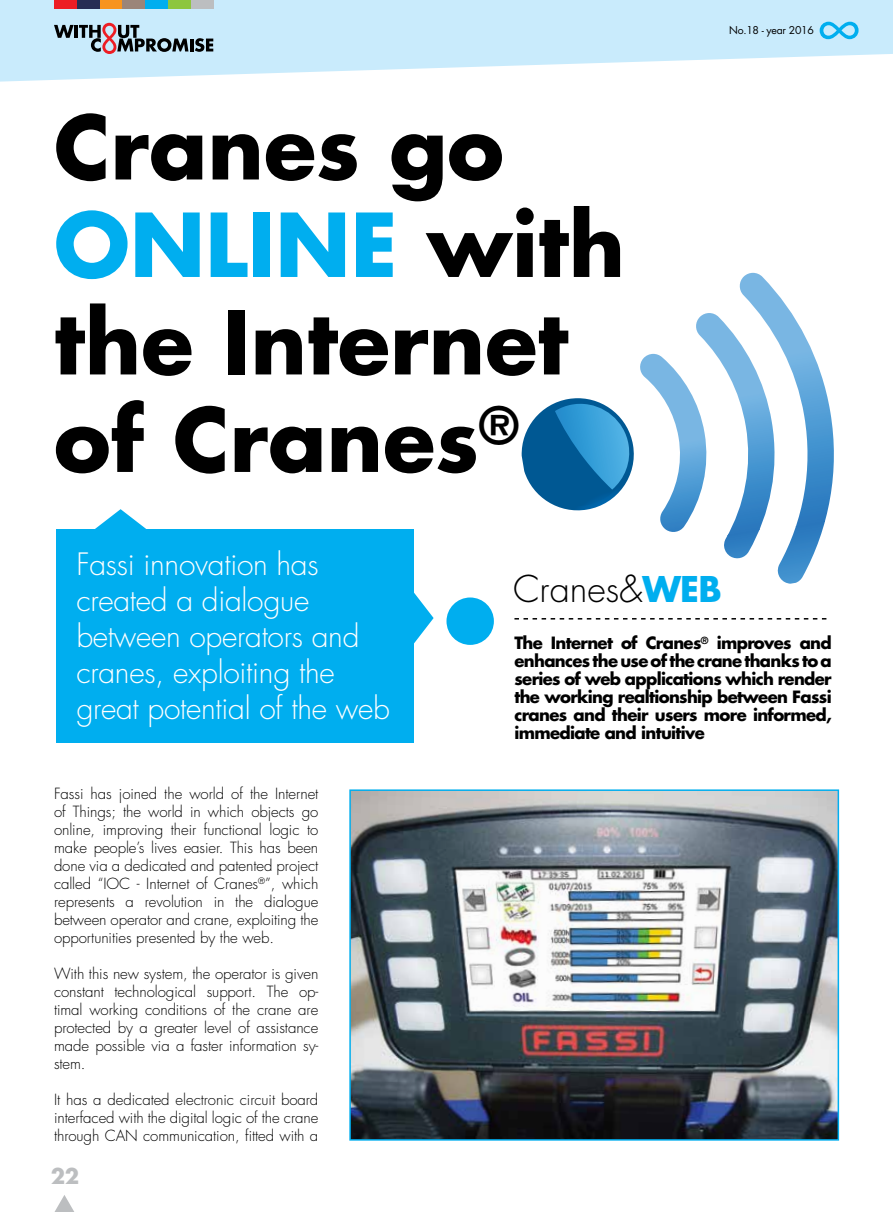
<style>
.page{position:relative;width:893px;height:1212px;background:#fff}
.page>*{position:absolute;margin:0;border:0;box-sizing:border-box;transform-origin:0 0}
.t1{font:700 85.5px/97.5px "Futura";color:#000}
.t2{font:300 36px "Futura";color:#000}
.t3{font:300 30px/36px "Futura";letter-spacing:-.01em;color:#fff}
.t4{font:700 21px "Futura";color:#bcbec0}
.t5{font:700 16.5px/18px "Futura";letter-spacing:-.04em;color:#000;text-align:justify}
.t6{font:300 15px/18px "Futura";letter-spacing:-.005em;color:#000;text-align:justify}
.t7{font:10.5px "Futura";letter-spacing:-.025em;color:#000}
.s1{color:#00aeef}
.s2{font-weight:700;font-size:34.5px;color:#00aeef}
</style>
<div class="page">
<svg style="left:0;top:0;width:893px;height:82px;fill:#c9ebfc"></svg>
<div style="left:54px;top:0;width:23px;height:9px;background:#ed1d24"></div>
<div style="left:77px;top:0;width:23px;height:9px;background:#272e54"></div>
<div style="left:100px;top:0;width:23px;height:9px;background:#f7941e"></div>
<div style="left:122px;top:0;width:23px;height:9px;background:#9b8579"></div>
<div style="left:145px;top:0;width:23px;height:9px;background:#00aeef"></div>
<div style="left:168px;top:0;width:23px;height:9px;background:#8dc63f"></div>
<div style="left:191px;top:0;width:23px;height:9px;background:#bcbec0"></div>
<svg style="left:54px;top:23px;width:159px;height:31px;background:#93a1ad"></svg>
<svg style="left:820px;top:22px;width:38px;height:17px"></svg>
<svg style="left:95px;top:509px;width:51px;height:20px"></svg>
<div style="left:56px;top:529px;width:358px;height:214px;background:#00aeef"></div>
<svg style="left:414px;top:592px;width:20px;height:52px"></svg>
<div style="left:446px;top:597px;width:48px;height:48px;background:#00aeef;border-radius:50%"></div>
<svg style="left:55px;top:1195px;width:19px;height:17px"></svg>
<svg style="left:514px;top:618px;width:312px;height:1px"></svg>
<img style="left:352px;top:792px;width:484px;height:345px">
<div style="left:349px;top:789px;width:490px;height:351px;border:2px solid #00aeef"></div>
<svg style="left:521px;top:273px;width:313px;height:311px"></svg>
<h1 class="t1" style="left:54px;top:98px;width:573px">Cranes go<br><span class="s1">ONLINE</span> with the Internet of Cranes<sup>®</sup></h1>
<p class="t7" style="left:753px;top:23px;width:8px">4</p>
<p class="t7" style="left:807px;top:23px;width:8px">3</p>
<p class="t7" style="left:729px;top:23px;width:86px">No.18 - year 2016</p>
<h3 class="t3" style="left:76px;top:547px;width:315px">Fassi innovation has created a dialogue between operators and cranes, exploiting the great potential of the web</h3>
<p class="t6" style="left:54px;top:785px;width:266px">Fassi has joined the world of the Internet of Things; the world in which objects go online, improving their functional logic to make people’s lives easier. This has been done via a dedicated and patented project called “IOC - Internet of Cranes<sup>®</sup>”, which represents a revolution in the dialogue between operator and crane, exploiting the opportunities presented by the web.</p>
<p class="t6" style="left:54px;top:965px;width:266px">With this new system, the operator is given constant technological support. The op&shy;timal working conditions of the crane are protected by a greater level of assistance made possible via a faster information sy&shy;stem.</p>
<p class="t6" style="left:54px;top:1091px;width:266px">It has a dedicated electronic circuit board interfaced with the digital logic of the crane through CAN communication, fitted with a</p>
<h3 class="t4" style="left:51px;top:1162px;width:30px">22</h3>
<h2 class="t2" style="left:513px;top:567px;width:210px">Cranes&amp;<span class="s2">WEB</span></h2>
<p class="t5" style="left:514px;top:634px;width:319px">The Internet of Cranes<sup>®</sup> improves and enhances the use of the crane thanks to a series of web applications which render the working realtionship between Fassi cranes and their users more informed, immediate and intuitive</p>
</div>
